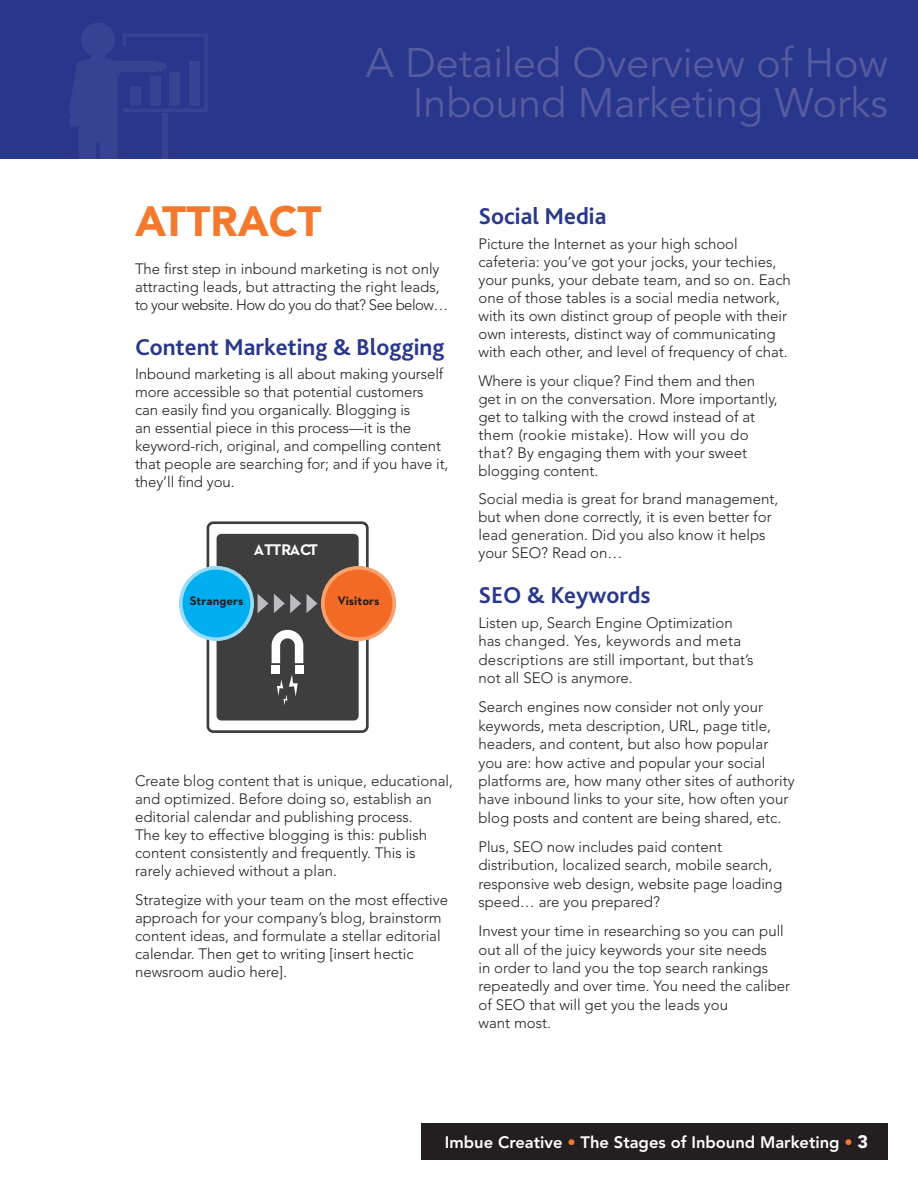
<style>
.page{position:relative;width:918px;height:1188px;background:#fff}
.page>*{position:absolute;margin:0;border:0;box-sizing:border-box;transform-origin:0 0}
.Headlines{font:900 42px "Avenir";color:#f4792c}
.t1{font:41.1px/39.2px "Avenir";color:#575b9f;text-align:right}
.Subheads{font:700 24px "Bliss 2";color:#28378b}
.t2{font:800 16.5px "Avenir";color:#fff}
.t3{font:700 15.75px "Neutraface 2 Text";letter-spacing:-.045em;color:#fff}
.Body_Copy{font:300 15px/18px "Avenir";color:#231f20}
.t4{font:700 12.75px "Neutraface 2 Text";color:#231f20}
.s1{color:#f4792c}
.s2{font-weight:900;font-size:18px}
</style>
<div class="page">
<div style="left:422px;top:1123px;width:466px;height:37px;background:#231f20"></div>
<div style="left:0;top:0;width:918px;height:159px;background:#28378b"></div>
<svg style="left:69px;top:23px;width:139px;height:136px"></svg>
<div style="left:163px;top:114px;width:5px;height:45px;background:#364392"></div>
<div style="left:207px;top:521px;width:162px;height:212px;border:3px solid #3e3e3f;border-radius:5px"></div>
<div style="left:217px;top:534px;width:142px;height:187px;background:#3e3e3f;border-radius:5px"></div>
<div style="left:181px;top:568px;width:71px;height:71px;background:#00aeef;border-radius:50%"></div>
<div style="left:179px;top:566px;width:75px;height:75px;border:4px solid #99dbf8;border-radius:50%"></div>
<div style="left:323px;top:568px;width:71px;height:71px;background:#f36a24;border-radius:50%"></div>
<div style="left:321px;top:566px;width:75px;height:75px;border:4px solid #f8a270;border-radius:50%"></div>
<svg style="left:258px;top:594px;width:10px;height:19px"></svg>
<svg style="left:274px;top:594px;width:27px;height:19px"></svg>
<svg style="left:307px;top:594px;width:10px;height:19px"></svg>
<svg style="left:272px;top:630px;width:31px;height:33px"></svg>
<div style="left:272px;top:665px;width:8px;height:9px;background:#fff"></div>
<div style="left:295px;top:665px;width:8px;height:9px;background:#fff"></div>
<svg style="left:277px;top:675px;width:21px;height:30px"></svg>
<h2 class="t1" style="left:366px;top:45px;width:524px">A Detailed Overview of How<br>Inbound Marketing Works</h2>
<p class="Headlines" style="left:135px;top:196px;width:188px">ATTRACT</p>
<p class="Body_Copy" style="left:135px;top:260px;width:315px">The first step in inbound marketing is not only attracting leads, but attracting the right leads, to your website. How do you do that? See below…</p>
<p class="Subheads" style="left:135px;top:332px;width:311px">Content Marketing &amp; Blogging</p>
<p class="Body_Copy" style="left:135px;top:365px;width:315px">Inbound marketing is all about making yourself more accessible so that potential customers can easily find you organically. Blogging is<br>an essential piece in this process—it is the keyword-rich, original, and compelling content that people are searching for; and if you have it, they’ll find you.</p>
<p class="t3" style="left:254px;top:540px;width:66px">ATTRACT</p>
<p class="t4" style="left:190px;top:593px;width:55px">Strangers</p>
<p class="t4" style="left:338px;top:593px;width:43px">Visitors</p>
<p class="Body_Copy" style="left:135px;top:772px;width:320px">Create blog content that is unique, educational, and optimized. Before doing so, establish an editorial calendar and publishing process.<br>The key to effective blogging is this: publish content consistently and frequently. This is rarely achieved without a plan.</p>
<p class="Body_Copy" style="left:135px;top:891px;width:315px">Strategize with your team on the most effective approach for your company’s blog, brainstorm content ideas, and formulate a stellar editorial calendar. Then get to writing [insert hectic newsroom audio here].</p>
<p class="Subheads" style="left:478px;top:201px;width:130px">Social Media</p>
<p class="Body_Copy" style="left:478px;top:235px;width:314px">Picture the Internet as your high school cafeteria: you’ve got your jocks, your techies, your punks, your debate team, and so on. Each one of those tables is a social media network, with its own distinct group of people with their own interests, distinct way of communicating with each other, and level of frequency of chat.</p>
<p class="Body_Copy" style="left:478px;top:371px;width:301px">Where is your clique? Find them and then get in on the conversation. More importantly, get to talking with the crowd instead of at them (rookie mistake). How will you do that? By engaging them with your sweet blogging content.</p>
<p class="Body_Copy" style="left:478px;top:490px;width:301px">Social media is great for brand management, but when done correctly, it is even better for lead generation. Did you also know it helps your SEO? Read on…</p>
<p class="Subheads" style="left:478px;top:580px;width:174px">SEO &amp; Keywords</p>
<p class="Body_Copy" style="left:478px;top:614px;width:277px">Listen up, Search Engine Optimization has changed. Yes, keywords and meta descriptions are still important, but that’s not all SEO is anymore.</p>
<p class="Body_Copy" style="left:478px;top:698px;width:318px;line-height:18.5px">Search engines now consider not only your keywords, meta description, URL, page title, headers, and content, but also how popular you are: how active and popular your social platforms are, how many other sites of authority have inbound links to your site, how often your blog posts and content are being shared, etc.</p>
<p class="Body_Copy" style="left:478px;top:838px;width:306px">Plus, SEO now includes paid content distribution, localized search, mobile search, responsive web design, website page loading speed… are you prepared?</p>
<p class="Body_Copy" style="left:478px;top:922px;width:313px">Invest your time in researching so you can pull out all of the juicy keywords your site needs<br>in order to land you the top search rankings repeatedly and over time. You need the caliber of SEO that will get you the leads you<br>want most.</p>
<p class="t2" style="left:445px;top:1132px;width:425px">Imbue Creative <span class="s1">•</span> The Stages of Inbound Marketing <span class="s1">•</span> <span class="s2">3</span></p>
</div>
